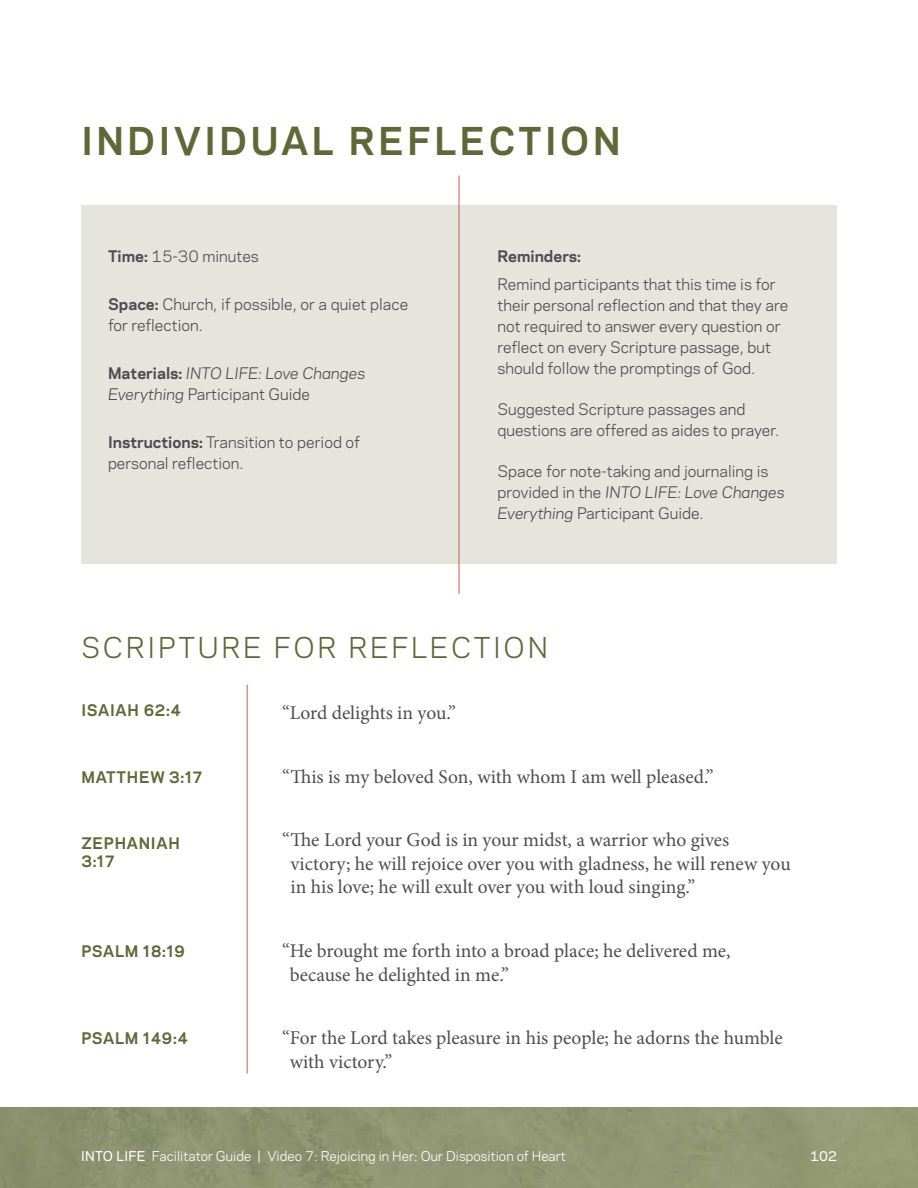
<style>
.page{position:relative;width:918px;height:1188px;background:#fff}
.page>*{position:absolute;margin:0;border:0;box-sizing:border-box;transform-origin:0 0}
.t1{font:700 36px "Galaxie Polaris";letter-spacing:.1em;color:#606838}
.t2{font:27px "Galaxie Polaris";letter-spacing:.1em;color:#606838}
.t3{font:19.5px/23.4px "Minion Pro";color:#4d4d4f}
.t4{font:15px/21px "Galaxie Polaris";color:#4d4d4f}
.t5{font:italic 15px/21px "Galaxie Polaris";color:#4d4d4f}
.t6{font:700 15px/18px "Galaxie Polaris";letter-spacing:.05em;color:#606838}
.t7{font:700 15px "Galaxie Polaris";color:#4d4d4f}
.t8{font:12.75px "Galaxie Polaris";color:#fff}
.t9{font:500 12.75px "Galaxie Polaris";color:#fff}
.s1{font-weight:700}
.s2{font-weight:700;font-style:normal}
.s3{font-style:normal}
.s4{font-style:italic}
.s5{font-weight:500}
</style>
<div class="page">
<div style="left:81px;top:205px;width:756px;height:359px;background:#e5e4dd"></div>
<hr style="left:459px;top:176px;width:1px;height:418px;background:#c3613c">
<hr style="left:247px;top:685px;width:1px;height:389px;background:#c3613c">
<img style="left:0;top:1107px;width:918px;height:81px">
<h1 class="t1" style="left:81px;top:114px;width:541px">INDIVIDUAL REFLECTION</h1>
<p class="t4" style="left:108px;top:245px;width:152px"><span class="s1">Time:</span> 15-30 minutes</p>
<p class="t4" style="left:108px;top:293px;width:302px"><span class="s1">Space:</span> Church, if possible, or a quiet place for reflection.</p>
<p class="t5" style="left:108px;top:362px;width:259px"><span class="s2">Materials:</span> INTO LIFE: Love Changes<br>Everything <span class="s3">Participant Guide</span></p>
<p class="t4" style="left:108px;top:431px;width:253px"><span class="s1">Instructions:</span> Transition to period of personal reflection.</p>
<p class="t7" style="left:497px;top:245px;width:85px">Reminders:</p>
<p class="t4" style="left:497px;top:273px;width:292px">Remind participants that this time is for their personal reflection and that they are not required to answer every question or reflect on every Scripture passage, but should follow the promptings of God.</p>
<p class="t4" style="left:497px;top:398px;width:283px">Suggested Scripture passages and questions are offered as aides to prayer.</p>
<p class="t4" style="left:497px;top:460px;width:289px">Space for note-taking and journaling is provided in the <span class="s4">INTO LIFE: Love Changes<br>Everything</span> Participant Guide.</p>
<h2 class="t2" style="left:81px;top:628px;width:468px">SCRIPTURE FOR REFLECTION</h2>
<p class="t6" style="left:81px;top:701px;width:101px">ISAIAH 62:4</p>
<h3 class="t3" style="left:282px;top:701px;width:175px">“Lord delights in you.”</h3>
<p class="t6" style="left:81px;top:767px;width:122px">MATTHEW 3:17</p>
<h3 class="t3" style="left:282px;top:765px;width:433px">“This is my beloved Son, with whom I am well pleased.”</h3>
<p class="t6" style="left:81px;top:833px;width:100px">ZEPHANIAH<br>3:17</p>
<h3 class="t3" style="left:291px;top:829px;width:502px;text-indent:-8px">“The Lord your God is in your midst, a warrior who gives victory; he will rejoice over you with gladness, he will renew you in his love; he will exult over you with loud singing.”</h3>
<p class="t6" style="left:81px;top:942px;width:105px">PSALM 18:19</p>
<h3 class="t3" style="left:290px;top:939px;width:442px;text-indent:-7px">“He brought me forth into a broad place; he delivered me, because he delighted in me.”</h3>
<p class="t6" style="left:81px;top:1028px;width:108px">PSALM 149:4</p>
<h3 class="t3" style="left:290px;top:1027px;width:495px;text-indent:-7px">“For the Lord takes pleasure in his people; he adorns the humble with victory.”</h3>
<p class="t8" style="left:81px;top:1147px;width:486px"><span class="s5">INTO LIFE</span> Facilitator Guide | Video 7: Rejoicing in Her: Our Disposition of Heart</p>
<p class="t9" style="left:810px;top:1147px;width:28px">102</p>
</div>
